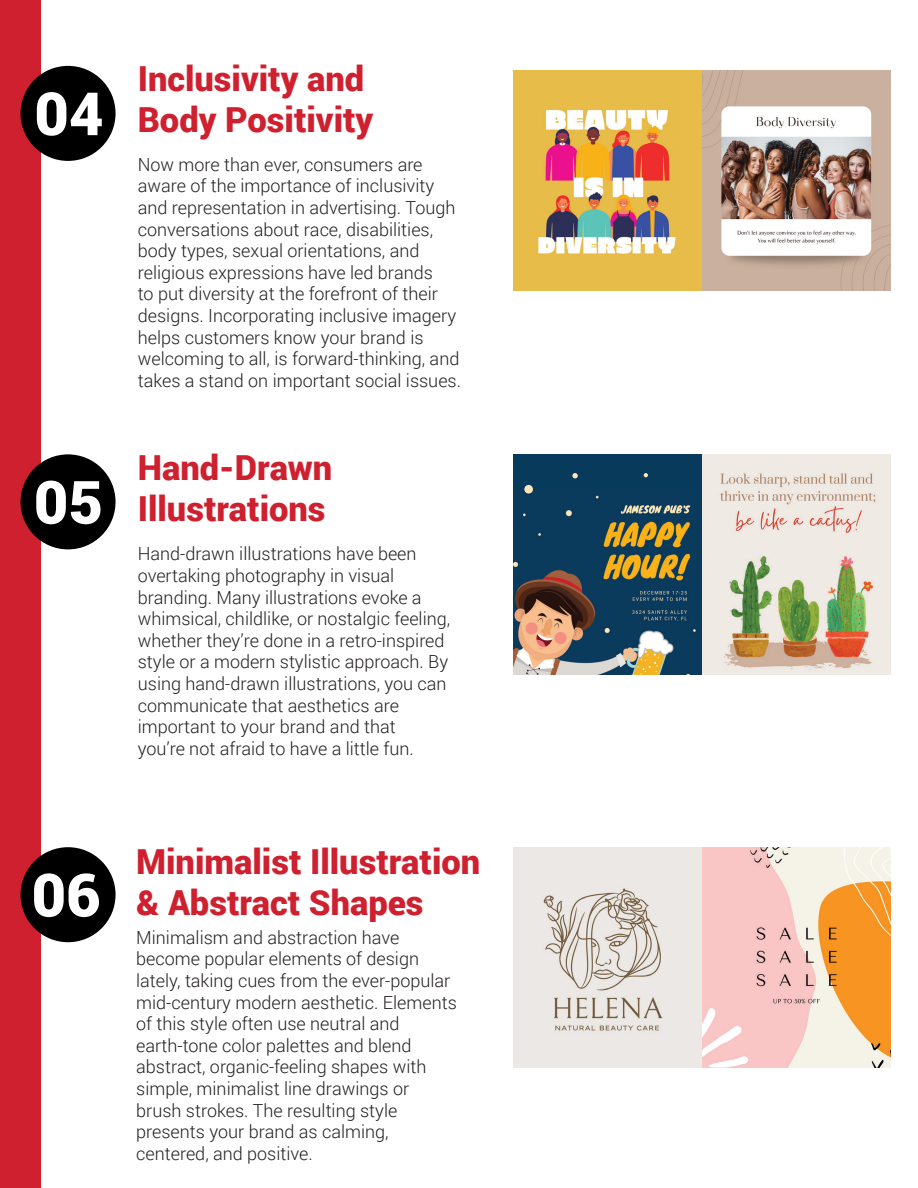
<style>
.page{position:relative;width:918px;height:1188px;background:#fff}
.page>*{position:absolute;margin:0;border:0;box-sizing:border-box;transform-origin:0 0}
.t1{font:900 59.7px "Roboto";color:#fff}
.t2{font:900 34.5px/41.4px "Roboto";color:#cf202f}
.t3{font:300 18px/21.6px "Roboto";color:#231f20}
</style>
<div class="page">
<div style="left:0;top:0;width:41px;height:1188px;background:#cf202f"></div>
<div style="left:21px;top:66px;width:95px;height:95px;background:#000;border-radius:50%"></div>
<div style="left:21px;top:454px;width:95px;height:95px;background:#000;border-radius:50%"></div>
<div style="left:21px;top:847px;width:95px;height:95px;background:#000;border-radius:50%"></div>
<img style="left:513px;top:71px;width:189px;height:220px">
<svg style="left:702px;top:71px;width:189px;height:220px"></svg>
<div style="left:513px;top:454px;width:189px;height:221px;background:#083a5c"></div>
<img style="left:513px;top:495px;width:183px;height:180px">
<img style="left:702px;top:454px;width:189px;height:221px">
<img style="left:702px;top:847px;width:189px;height:221px">
<div style="left:524px;top:485px;width:9px;height:9px;background:#fee6ba;border-radius:50%"></div>
<svg style="left:572px;top:473px;width:6px;height:5px"></svg>
<svg style="left:644px;top:473px;width:4px;height:4px"></svg>
<div style="left:513px;top:847px;width:189px;height:221px;background:#ebe8e5"></div>
<h1 class="t1" style="left:34px;top:72px;width:71px">04</h1>
<h1 class="t1" style="left:34px;top:460px;width:71px">05</h1>
<h2 class="t2" style="left:138px;top:56px;width:237px">Inclusivity and<br>Body Positivity</h2>
<p class="t3" style="left:138px;top:153px;width:325px">Now more than ever, consumers are aware of the importance of inclusivity and representation in advertising. Tough conversations about race, disabilities, body types, sexual orientations, and religious expressions have led brands<br>to put diversity at the forefront of their designs. Incorporating inclusive imagery helps customers know your brand is welcoming to all, is forward-thinking, and takes a stand on important social issues.</p>
<h2 class="t2" style="left:138px;top:446px;width:196px">Hand-Drawn<br>Illustrations</h2>
<p class="t3" style="left:138px;top:543px;width:314px">Hand-drawn illustrations have been overtaking photography in visual branding. Many illustrations evoke a whimsical, childlike, or nostalgic feeling, whether they’re done in a retro-inspired style or a modern stylistic approach. By using hand-drawn illustrations, you can communicate that aesthetics are important to your brand and that<br>you’re not afraid to have a little fun.</p>
<h1 class="t1" style="left:32px;top:853px;width:71px">06</h1>
<h2 class="t2" style="left:136px;top:840px;width:346px">Minimalist Illustration &amp; Abstract Shapes</h2>
<p class="t3" style="left:136px;top:926px;width:322px">Minimalism and abstraction have become popular elements of design lately, taking cues from the ever-popular mid-century modern aesthetic. Elements of this style often use neutral and earth-tone color palettes and blend abstract, organic-feeling shapes with simple, minimalist line drawings or brush strokes. The resulting style presents your brand as calming, centered, and positive.</p>
</div>
